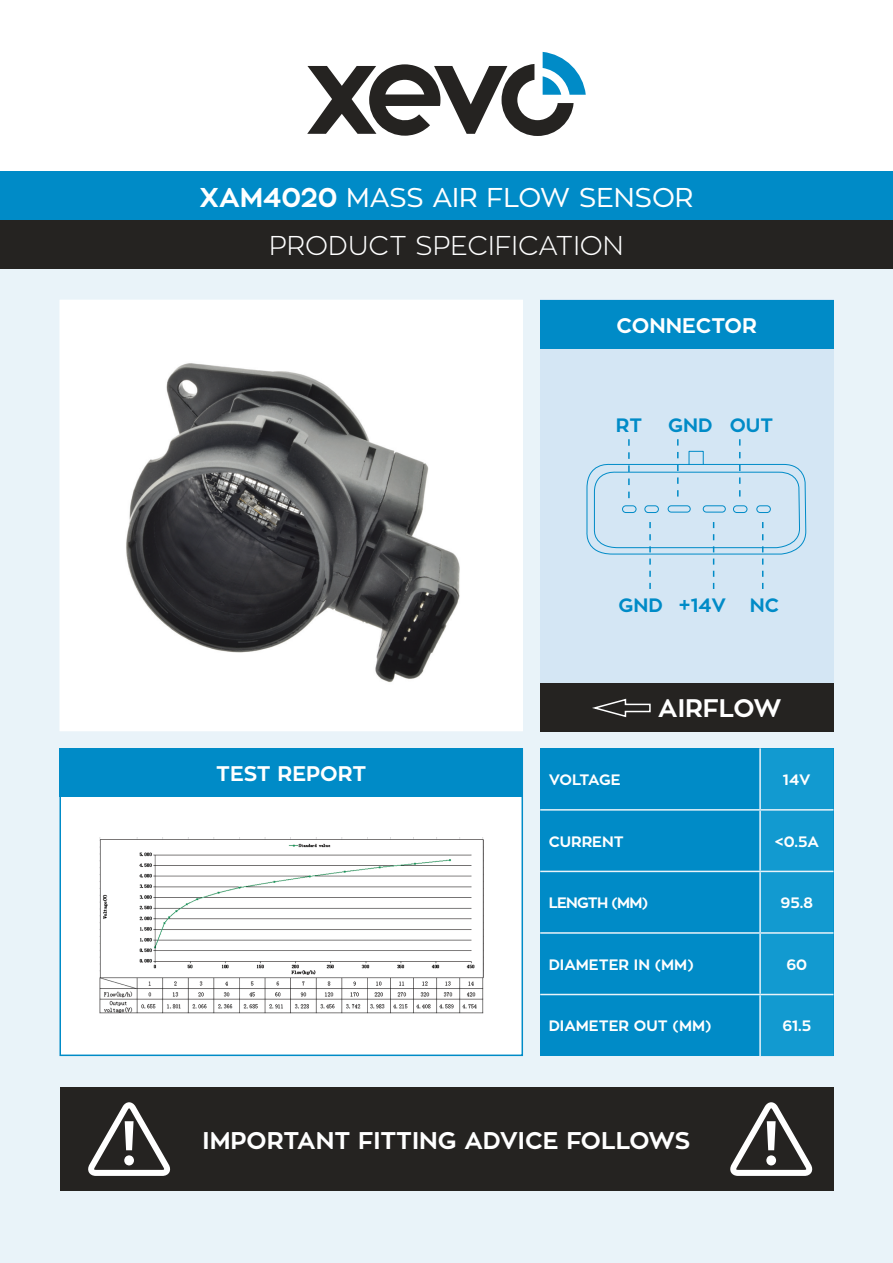
<style>
.page{position:relative;width:893px;height:1263px;background:#fff}
.page>*{position:absolute;margin:0;border:0;box-sizing:border-box;transform-origin:0 0}
.t1{font:27px "Zona Pro";color:#fff}
.t2{font:300 27px "Zona Pro";color:#fff}
.t3{font:700 25.2px "Zona Pro";color:#fff}
.t4{font:700 24px "Zona Pro";color:#fff}
.t5{font:700 21px "Zona Pro";color:#fff}
.t6{font:700 19.2px "Zona Pro";color:#008bc7}
.t7{font:700 15px "Zona Pro";color:#fff}
.t8{font:700 15px "Zona Pro";letter-spacing:-.05em;color:#fff}
.t9{font:700 15px "Zona Pro";letter-spacing:-.045em;color:#fff}
.s1{font-weight:700}
</style>
<div class="page">
<div style="left:0;top:179px;width:893px;height:1084px;background:#e9f3f9"></div>
<div style="left:540px;top:300px;width:293px;height:431px;background:#d4e6f4"></div>
<div style="left:59px;top:300px;width:464px;height:431px;background:#fff"></div>
<div style="left:59px;top:748px;width:464px;height:308px;background:#fff;border:2px solid #008bc7"></div>
<div style="left:0;top:171px;width:893px;height:49px;background:#008bc7"></div>
<div style="left:59px;top:748px;width:464px;height:49px;background:#008bc7"></div>
<div style="left:540px;top:300px;width:293px;height:49px;background:#008bc7"></div>
<div style="left:540px;top:683px;width:293px;height:48px;background:#252321"></div>
<svg style="left:307px;top:52px;width:279px;height:84px"></svg>
<div style="left:60px;top:1087px;width:773px;height:104px;background:#252321"></div>
<svg style="left:88px;top:1102px;width:83px;height:74px"></svg>
<svg style="left:730px;top:1102px;width:83px;height:74px"></svg>
<img style="left:100px;top:837px;width:384px;height:176px">
<img style="left:126px;top:363px;width:334px;height:320px">
<div style="left:540px;top:748px;width:293px;height:308px;background:#008bc7"></div>
<div style="left:761px;top:748px;width:72px;height:308px;background:#129ad0"></div>
<hr style="left:759px;top:748px;width:2px;height:61px;background:#e9f3f9">
<hr style="left:540px;top:809px;width:220px;height:2px;background:#e9f3f9">
<hr style="left:760px;top:809px;width:73px;height:2px;background:#e9f3f9">
<hr style="left:759px;top:811px;width:2px;height:60px;background:#e9f3f9">
<hr style="left:540px;top:871px;width:220px;height:1px;background:#e9f3f9">
<hr style="left:760px;top:871px;width:73px;height:1px;background:#e9f3f9">
<hr style="left:759px;top:872px;width:2px;height:60px;background:#e9f3f9">
<hr style="left:540px;top:932px;width:220px;height:2px;background:#e9f3f9">
<hr style="left:760px;top:932px;width:73px;height:2px;background:#e9f3f9">
<hr style="left:759px;top:934px;width:2px;height:60px;background:#e9f3f9">
<hr style="left:540px;top:994px;width:220px;height:1px;background:#e9f3f9">
<hr style="left:760px;top:994px;width:73px;height:1px;background:#e9f3f9">
<hr style="left:759px;top:995px;width:2px;height:61px;background:#e9f3f9">
<svg style="left:592px;top:698px;width:59px;height:20px"></svg>
<div style="left:0;top:220px;width:893px;height:48px;background:#252321"></div>
<svg style="left:586px;top:439px;width:220px;height:150px"></svg>
<h1 class="t1" style="left:200px;top:180px;width:495px"><span class="s1">XAM4020</span> MASS AIR FLOW SENSOR</h1>
<h1 class="t2" style="left:269px;top:229px;width:356px">PRODUCT SPECIFICATION</h1>
<h3 class="t5" style="left:617px;top:312px;width:142px">CONNECTOR</h3>
<p class="t6" style="left:616px;top:412px;width:28px">RT</p>
<p class="t6" style="left:668px;top:412px;width:107px">GND OUT</p>
<p class="t6" style="left:618px;top:592px;width:46px">GND</p>
<p class="t6" style="left:678px;top:592px;width:102px">+14V NC</p>
<h3 class="t5" style="left:216px;top:760px;width:152px">TEST REPORT</h3>
<h2 class="t3" style="left:658px;top:692px;width:125px">AIRFLOW</h2>
<p class="t9" style="left:549px;top:770px;width:73px">VOLTAGE</p>
<p class="t7" style="left:783px;top:770px;width:29px">14V</p>
<p class="t7" style="left:549px;top:832px;width:77px">CURRENT</p>
<p class="t7" style="left:774px;top:832px;width:46px">&lt;0.5A</p>
<p class="t8" style="left:549px;top:893px;width:101px">LENGTH (MM)</p>
<p class="t7" style="left:781px;top:893px;width:34px">95.8</p>
<p class="t7" style="left:549px;top:955px;width:147px">DIAMETER IN (MM)</p>
<p class="t7" style="left:786px;top:955px;width:22px">60</p>
<p class="t7" style="left:549px;top:1016px;width:164px">DIAMETER OUT (MM)</p>
<p class="t7" style="left:782px;top:1016px;width:30px">61.5</p>
<h3 class="t4" style="left:203px;top:1125px;width:489px">IMPORTANT FITTING ADVICE FOLLOWS</h3>
</div>
